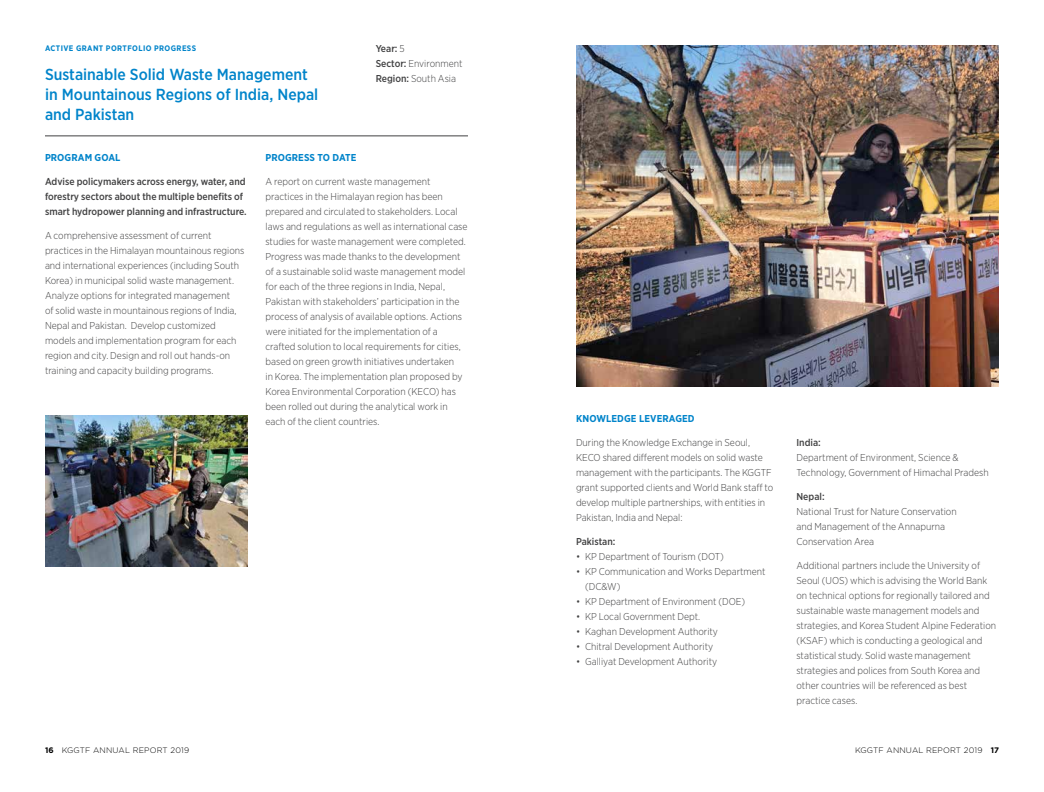
<style>
.page{position:relative;width:1044px;height:792px;background:#fff}
.page>*{position:absolute;margin:0;border:0;box-sizing:border-box;transform-origin:0 0}
.t1{font:500 16px/20px "Gotham Narrow";color:#0084ca}
.t2{font:300 10px/15px "Gotham Narrow";color:#414142}
.t3{font:500 10px/15px "Gotham Narrow";color:#414142}
.t4{font:700 10px "Gotham Narrow";letter-spacing:.01em;color:#0084ca}
.t5{font:300 8px "Gotham";letter-spacing:.02em;color:#000}
.t6{font:700 8px "Gotham Narrow";letter-spacing:.05em;color:#0084ca}
.s1{font-weight:300}
.s2{font-weight:500}
.s3{font-weight:700}
</style>
<div class="page">
<img style="left:576px;top:45px;width:423px;height:342px">
<hr style="left:45px;top:136px;width:423px;height:1px;background:#414142">
<img style="left:45px;top:415px;width:203px;height:152px">
<p class="t6" style="left:45px;top:43px;width:153px">ACTIVE GRANT PORTFOLIO PROGRESS</p>
<p class="t3" style="left:376px;top:41px;width:88px">Year: <span class="s1">5<br></span>Sector: <span class="s1">Environment</span></p>
<h1 class="t1" style="left:45px;top:64px;width:264px">Sustainable Solid Waste Management</h1>
<p class="t2" style="left:376px;top:71px;width:82px"><span class="s2">Region:</span> South Asia</p>
<h1 class="t1" style="left:45px;top:84px;width:275px">in Mountainous Regions of India, Nepal and Pakistan</h1>
<p class="t4" style="left:45px;top:151px;width:77px">PROGRAM GOAL</p>
<p class="t3" style="left:45px;top:174px;width:203px">Advise policymakers across energy, water, and forestry sectors about the multiple benefits of smart hydropower planning and infrastructure.</p>
<p class="t2" style="left:45px;top:228px;width:201px">A comprehensive assessment of current practices in the Himalayan mountainous regions and international experiences (including South Korea) in municipal solid waste management.<br>Analyze options for integrated management<br>of solid waste in mountainous regions of India, Nepal and Pakistan. Develop customized models and implementation program for each region and city. Design and roll out hands-on training and capacity building programs.</p>
<p class="t4" style="left:266px;top:151px;width:92px">PROGRESS TO DATE</p>
<p class="t2" style="left:266px;top:174px;width:204px">A report on current waste management practices in the Himalayan region has been prepared and circulated to stakeholders. Local laws and regulations as well as international case studies for waste management were completed.<br>Progress was made thanks to the development of a sustainable solid waste management model for each of the three regions in India, Nepal, Pakistan with stakeholders’ participation in the process of analysis of available options. Actions were initiated for the implementation of a crafted solution to local requirements for cities, based on green growth initiatives undertaken<br>in Korea. The implementation plan proposed by Korea Environmental Corporation (KECO) has been rolled out during the analytical work in each of the client countries.</p>
<p class="t4" style="left:576px;top:413px;width:120px">KNOWLEDGE LEVERAGED</p>
<p class="t2" style="left:576px;top:435px;width:199px">During the Knowledge Exchange in Seoul, KECO shared different models on solid waste management with the participants. The KGGTF grant supported clients and World Bank staff to develop multiple partnerships, with entities in Pakistan, India and Nepal:</p>
<p class="t3" style="left:576px;top:534px;width:41px">Pakistan:</p>
<p class="t2" style="left:576px;top:549px;width:149px">• KP Department of Tourism (DOT)</p>
<p class="t2" style="left:585px;top:564px;width:182px;text-indent:-9px">• KP Communication and Works Department (DC&amp;W)</p>
<p class="t2" style="left:576px;top:594px;width:171px">• KP Department of Environment (DOE)</p>
<p class="t2" style="left:576px;top:609px;width:126px">• KP Local Government Dept.</p>
<p class="t2" style="left:576px;top:624px;width:144px">• Kaghan Development Authority</p>
<p class="t2" style="left:576px;top:639px;width:139px">• Chitral Development Authority</p>
<p class="t2" style="left:576px;top:654px;width:143px">• Galliyat Development Authority</p>
<p class="t3" style="left:796px;top:435px;width:26px">India:</p>
<p class="t2" style="left:796px;top:450px;width:194px">Department of Environment, Science &amp;<br>Technology, Government of Himachal Pradesh</p>
<p class="t3" style="left:796px;top:489px;width:30px">Nepal:</p>
<p class="t2" style="left:796px;top:504px;width:162px">National Trust for Nature Conservation and Management of the Annapurna<br>Conservation Area</p>
<p class="t2" style="left:796px;top:558px;width:201px">Additional partners include the University of Seoul (UOS) which is advising the World Bank on technical options for regionally tailored and sustainable waste management models and strategies, and Korea Student Alpine Federation (KSAF) which is conducting a geological and statistical study. Solid waste management strategies and polices from South Korea and other countries will be referenced as best practice cases.</p>
<p class="t5" style="left:45px;top:745px;width:146px"><span class="s3">16</span> KGGTF ANNUAL REPORT 2019</p>
<p class="t5" style="left:855px;top:745px;width:145px">KGGTF ANNUAL REPORT 2019 <span class="s3">17</span></p>
</div>
